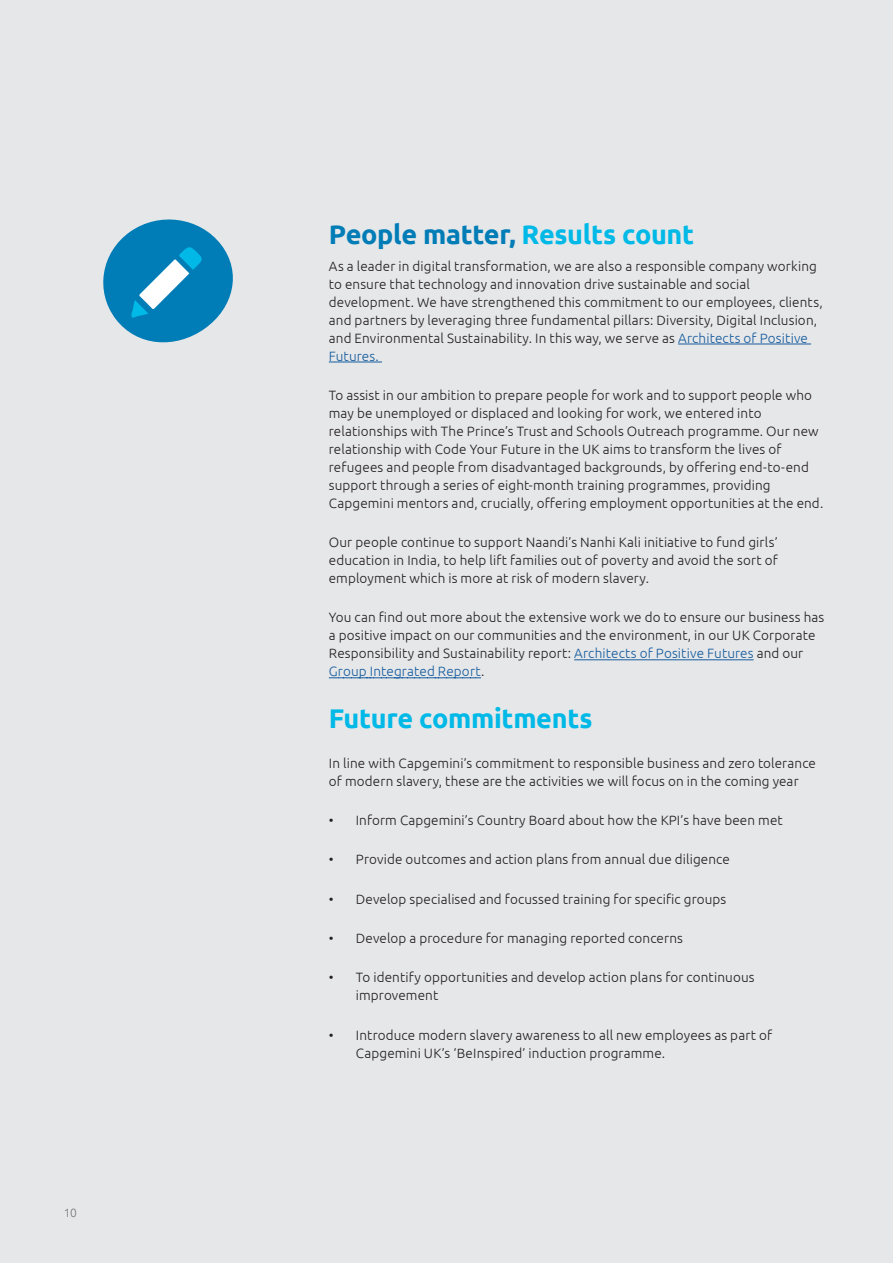
<style>
.page{position:relative;width:893px;height:1263px;background:#e6e7e9}
.page>*{position:absolute;margin:0;border:0;box-sizing:border-box;transform-origin:0 0}
.chapter-title1{font:700 27px "Ubuntu";letter-spacing:-.01em;color:#007cb6}
.chapter-title2{font:700 27px "Ubuntu";letter-spacing:-.01em;color:#00b9e7}
.Body-1{font:300 13.5px/18px "Ubuntu";letter-spacing:.01em;color:#231f20}
.t1{font:300 12px "Ubuntu";color:#76787b}
.s1{color:#00b9e7}
.s2{color:#175d9e}
</style>
<div class="page">
<hr style="left:678px;top:344px;width:133px;height:1px;background:#175d9e">
<hr style="left:329px;top:362px;width:53px;height:1px;background:#175d9e">
<hr style="left:329px;top:677px;width:152px;height:1px;background:#175d9e">
<hr style="left:574px;top:659px;width:180px;height:1px;background:#175d9e">
<svg style="left:103px;top:219px;width:130px;height:124px"></svg>
<p class="t1" style="left:64px;top:1205px;width:15px">10</p>
<p class="chapter-title1" style="left:329px;top:218px;width:367px">People matter, <span class="s1">Results count</span></p>
<p class="Body-1" style="left:329px;top:256px;width:495px">As a leader in digital transformation, we are also a responsible company working to ensure that technology and innovation drive sustainable and social development. We have strengthened this commitment to our employees, clients, and partners by leveraging three fundamental pillars: Diversity, Digital Inclusion, and Environmental Sustainability. In this way, we serve as <span class="s2">Architects of Positive Futures.</span></p>
<p class="Body-1" style="left:329px;top:386px;width:496px">To assist in our ambition to prepare people for work and to support people who may be unemployed or displaced and looking for work, we entered into relationships with The Prince’s Trust and Schools Outreach programme. Our new relationship with Code Your Future in the UK aims to transform the lives of refugees and people from disadvantaged backgrounds, by offering end-to-end support through a series of eight-month training programmes, providing Capgemini mentors and, crucially, offering employment opportunities at the end.</p>
<p class="Body-1" style="left:329px;top:533px;width:450px;text-align:justify">Our people continue to support Naandi’s Nanhi Kali initiative to fund girls’ education in India, to help lift families out of poverty and avoid the sort of employment which is more at risk of modern slavery.</p>
<p class="Body-1" style="left:329px;top:608px;width:497px">You can find out more about the extensive work we do to ensure our business has a positive impact on our communities and the environment, in our UK Corporate Responsibility and Sustainability report: <span class="s2">Architects of Positive Futures</span> and our <span class="s2">Group Integrated Report</span>.</p>
<p class="chapter-title2" style="left:329px;top:702px;width:265px">Future commitments</p>
<p class="Body-1" style="left:329px;top:754px;width:489px">In line with Capgemini’s commitment to responsible business and zero tolerance of modern slavery, these are the activities we will focus on in the coming year</p>
<p class="Body-1" style="left:329px;top:811px;width:455px">• Inform Capgemini’s Country Board about how the KPI’s have been met</p>
<p class="Body-1" style="left:329px;top:850px;width:402px">• Provide outcomes and action plans from annual due diligence</p>
<p class="Body-1" style="left:329px;top:889px;width:399px">• Develop specialised and focussed training for specific groups</p>
<p class="Body-1" style="left:329px;top:929px;width:356px">• Develop a procedure for managing reported concerns</p>
<p class="Body-1" style="left:356px;top:968px;width:400px;text-indent:-27px">• To identify opportunities and develop action plans for continuous improvement</p>
<p class="Body-1" style="left:356px;top:1025px;width:418px;text-indent:-27px">• Introduce modern slavery awareness to all new employees as part of<br>Capgemini UK’s ‘BeInspired’ induction programme.</p>
</div>
